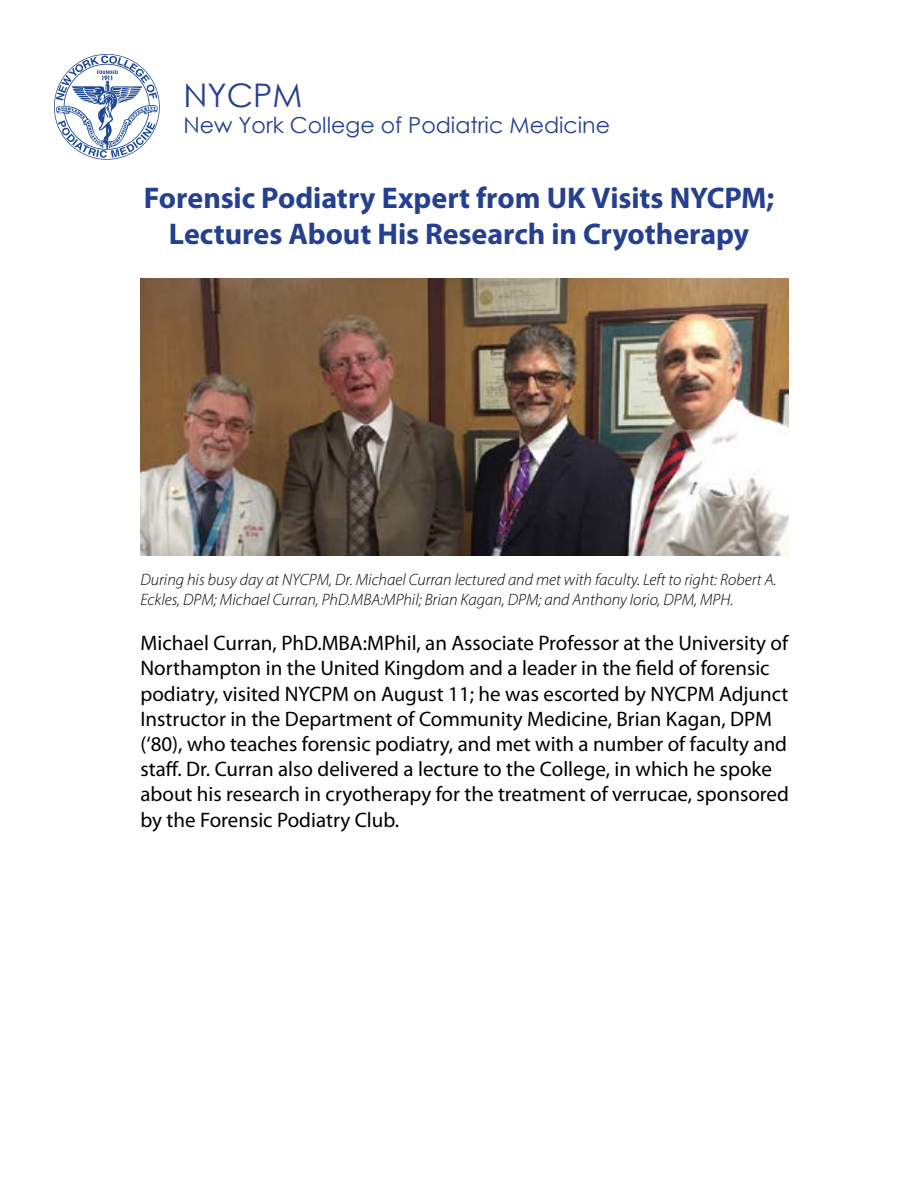
<style>
.page{position:relative;width:918px;height:1188px;background:#fff}
.page>*{position:absolute;margin:0;border:0;box-sizing:border-box;transform-origin:0 0}
.t1{font:32.55px "Century Gothic";color:#25408f}
.t2{font:700 30px/36px "Myriad Pro";letter-spacing:-.005em;color:#25408f;text-align:center}
.t3{font:22.05px "Century Gothic";color:#25408f}
.t4{font:21px/25.2px "Myriad Pro";color:#000}
.t5{font:italic 300 16.5px/19.8px "Myriad Pro";color:#000}
</style>
<div class="page">
<svg style="left:54px;top:54px;width:106px;height:106px"></svg>
<img style="left:140px;top:278px;width:649px;height:277px">
<h1 class="t1" style="left:183px;top:72px;width:120px">NYCPM</h1>
<p class="t3" style="left:183px;top:109px;width:428px">New York College of Podiatric Medicine</p>
<h2 class="t2" style="left:144px;top:179px;width:632px">Forensic Podiatry Expert from UK Visits NYCPM;<br>Lectures About His Research in Cryotherapy</h2>
<p class="t5" style="left:140px;top:569px;width:638px">During his busy day at NYCPM, Dr. Michael Curran lectured and met with faculty. Left to right: Robert A.<br>Eckles, DPM; Michael Curran, PhD.MBA:MPhil; Brian Kagan, DPM; and Anthony Iorio, DPM, MPH.</p>
<p class="t4" style="left:140px;top:630px;width:650px">Michael Curran, PhD.MBA:MPhil, an Associate Professor at the University of Northampton in the United Kingdom and a leader in the field of forensic podiatry, visited NYCPM on August 11; he was escorted by NYCPM Adjunct Instructor in the Department of Community Medicine, Brian Kagan, DPM (‘80), who teaches forensic podiatry, and met with a number of faculty and staff. Dr. Curran also delivered a lecture to the College, in which he spoke about his research in cryotherapy for the treatment of verrucae, sponsored by the Forensic Podiatry Club.</p>
</div>
